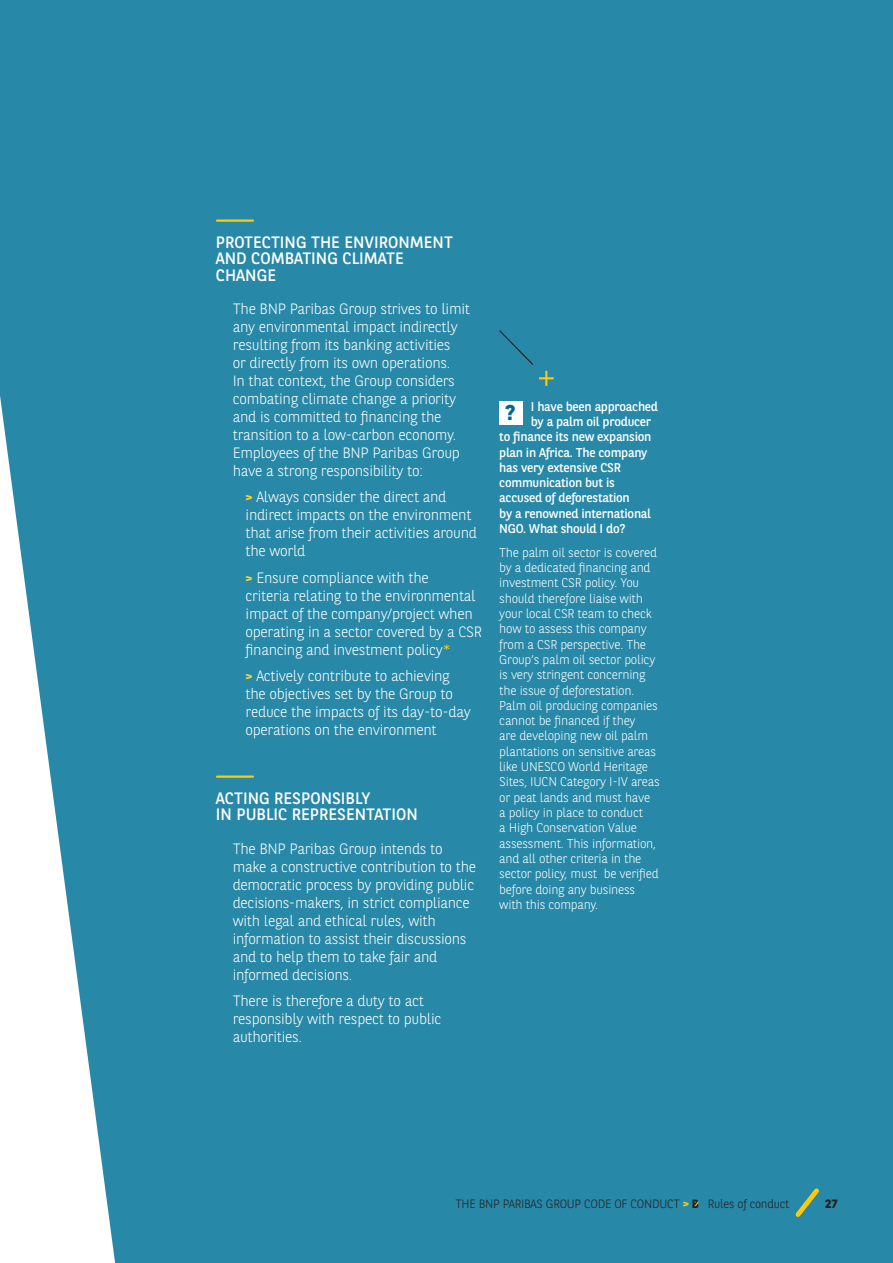
<style>
.page{position:relative;width:893px;height:1263px;background:#2788a7}
.page>*{position:absolute;margin:0;border:0;box-sizing:border-box;transform-origin:0 0}
.Texte_courant{font:700 21.45px "BNPP Sans";color:#006a8d}
.t1{font:16.5px/16.5px "BNPP Sans";color:#fff}
.t2{font:300 15px/18px "BNPP Sans";letter-spacing:-.02em;color:#fff}
.t3{font:300 12.75px/15.3px "BNPP Sans";letter-spacing:-.02em;color:#fff}
.t4{font:12.75px "BNPP Sans";letter-spacing:-.02em;color:#fff}
.t5{font:300 12px "BNPP Sans";letter-spacing:-.02em;color:#231f20}
.t6{font:700 12px "BNPP Sans";color:#231f20}
.s1{font-weight:700;font-size:13.5px;color:#ffcf2d}
.s2{color:#ffcf2d}
.s3{font-weight:700;color:#feca0a}
.s4{font-weight:700}
</style>
<div class="page">
<svg style="left:792px;top:1184px;width:31px;height:37px"></svg>
<svg style="left:695px;top:1201px;width:4px;height:5px"></svg>
<div style="left:498px;top:329px;width:56px;height:57px;background:#2788a7"></div>
<hr style="left:217px;top:219px;width:36px;height:3px;background:#feca0a">
<hr style="left:217px;top:775px;width:36px;height:3px;background:#feca0a">
<div style="left:499px;top:401px;width:23px;height:23px;background:#fff"></div>
<p class="t1" style="left:216px;top:233px;width:239px">PROTECTING THE ENVIRONMENT<br>AND COMBATING CLIMATE<br>CHANGE</p>
<p class="t2" style="left:233px;top:299px;width:239px">The BNP Paribas Group strives to limit any environmental impact indirectly resulting from its banking activities<br>or directly from its own operations.<br>In that context, the Group considers combating climate change a priority and is committed to financing the transition to a low-carbon economy.<br>Employees of the BNP Paribas Group have a strong responsibility to:</p>
<p class="t2" style="left:246px;top:487px;width:233px"><span class="s1">&gt;</span> Always consider the direct and indirect impacts on the environment that arise from their activities around the world</p>
<p class="t2" style="left:246px;top:568px;width:238px"><span class="s1">&gt;</span> Ensure compliance with the<br>criteria relating to the environmental impact of the company/project when operating in a sector covered by a CSR financing and investment policy<span class="s2">*</span></p>
<p class="t2" style="left:246px;top:666px;width:227px"><span class="s1">&gt;</span> Actively contribute to achieving the objectives set by the Group to reduce the impacts of its day-to-day operations on the environment</p>
<p class="t1" style="left:216px;top:789px;width:203px">ACTING RESPONSIBLY<br>IN PUBLIC REPRESENTATION</p>
<p class="t2" style="left:233px;top:839px;width:245px">The BNP Paribas Group intends to make a constructive contribution to the democratic process by providing public decisions-makers, in strict compliance with legal and ethical rules, with information to assist their discussions and to help them to take fair and informed decisions.</p>
<p class="t2" style="left:233px;top:991px;width:210px">There is therefore a duty to act responsibly with respect to public authorities.</p>
<p class="t4" style="left:531px;top:397px;width:129px">I have been approached</p>
<p class="t4" style="left:531px;top:413px;width:122px">by a palm oil producer</p>
<p class="t4" style="left:499px;top:428px;width:154px">to finance its new expansion</p>
<p class="t4" style="left:499px;top:443px;width:150px">plan in Africa. The company</p>
<p class="t4" style="left:499px;top:459px;width:123px">has very extensive CSR</p>
<p class="t4" style="left:499px;top:474px;width:117px">communication but is</p>
<p class="t4" style="left:499px;top:489px;width:132px">accused of deforestation</p>
<p class="t4" style="left:499px;top:505px;width:153px">by a renowned international</p>
<p class="t4" style="left:499px;top:520px;width:128px">NGO. What should I do?</p>
<p class="t3" style="left:499px;top:544px;width:162px">The palm oil sector is covered by a dedicated financing and investment CSR policy. You should therefore liaise with your local CSR team to check how to assess this company from a CSR perspective. The<br>Group’s palm oil sector policy is very stringent concerning the issue of deforestation.<br>Palm oil producing companies cannot be financed if they<br>are developing new oil palm plantations on sensitive areas like UNESCO World Heritage<br>Sites, IUCN Category I-IV areas or peat lands and must have a policy in place to conduct<br>a High Conservation Value assessment. This information, and all other criteria in the sector policy, must be verified before doing any business with this company.</p>
<p class="Texte_courant" style="left:505px;top:398px;width:12px">?</p>
<p class="t5" style="left:455px;top:1195px;width:336px">THE BNP PARIBAS GROUP CODE OF CONDUCT <span class="s3">&gt;</span> <span class="s4">B</span> Rules of conduct</p>
<p class="t6" style="left:825px;top:1195px;width:14px">27</p>
</div>
